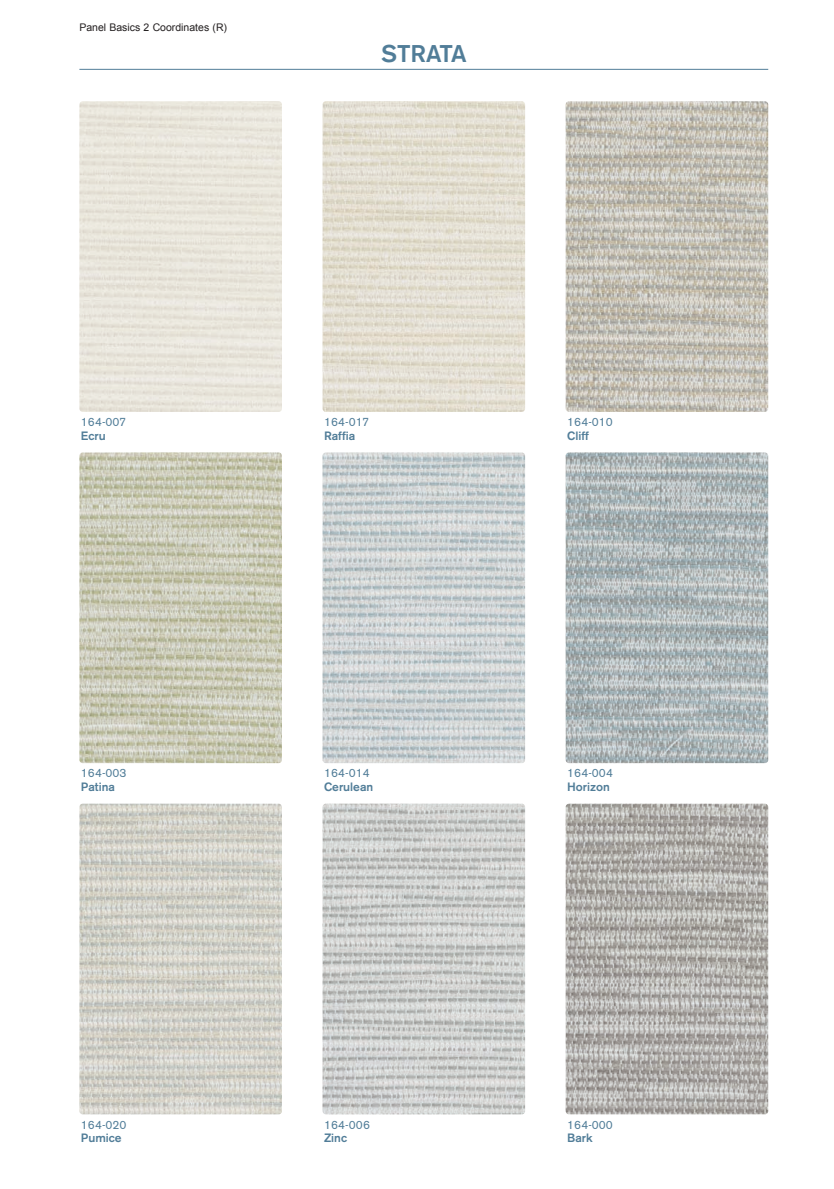
<style>
.page{position:relative;width:834px;height:1189px;background:#fff}
.page>*{position:absolute;margin:0;border:0;box-sizing:border-box;transform-origin:0 0}
.t1{font:500 24px "Akzidenz Grotesk BE";color:#517d98}
.t2{font:12px "Akzidenz Grotesk BE";color:#517d98}
.t3{font:500 12px "Akzidenz Grotesk BE";color:#517d98}
.t4{font:10.5px "Arial";color:#231f20}
</style>
<div class="page">
<img style="left:79px;top:101px;width:203px;height:311px">
<img style="left:322px;top:101px;width:203px;height:311px">
<img style="left:565px;top:101px;width:203px;height:311px">
<hr style="left:79px;top:69px;width:689px;height:1px;background:#517d98">
<img style="left:79px;top:452px;width:203px;height:311px">
<img style="left:322px;top:452px;width:203px;height:311px">
<img style="left:565px;top:452px;width:203px;height:311px">
<img style="left:79px;top:803px;width:203px;height:311px">
<img style="left:322px;top:803px;width:203px;height:311px">
<img style="left:565px;top:803px;width:203px;height:311px">
<p class="t4" style="left:79px;top:21px;width:149px">Panel Basics 2 Coordinates (R)</p>
<h1 class="t1" style="left:381px;top:45px;width:87px">STRATA</h1>
<p class="t2" style="left:81px;top:417px;width:47px">164-007</p>
<p class="t3" style="left:81px;top:431px;width:26px">Ecru</p>
<p class="t2" style="left:324px;top:417px;width:47px">164-017</p>
<p class="t3" style="left:324px;top:431px;width:33px">Raffia</p>
<p class="t2" style="left:567px;top:417px;width:47px">164-010</p>
<p class="t3" style="left:567px;top:431px;width:23px">Cliff</p>
<p class="t2" style="left:81px;top:768px;width:47px">164-003</p>
<p class="t3" style="left:81px;top:782px;width:36px">Patina</p>
<p class="t2" style="left:324px;top:768px;width:47px">164-014</p>
<p class="t3" style="left:324px;top:782px;width:51px">Cerulean</p>
<p class="t2" style="left:567px;top:768px;width:47px">164-004</p>
<p class="t3" style="left:567px;top:782px;width:44px">Horizon</p>
<p class="t2" style="left:81px;top:1119px;width:47px">164-020</p>
<p class="t3" style="left:81px;top:1133px;width:42px">Pumice</p>
<p class="t2" style="left:324px;top:1119px;width:47px">164-006</p>
<p class="t3" style="left:324px;top:1133px;width:24px">Zinc</p>
<p class="t2" style="left:567px;top:1119px;width:47px">164-000</p>
<p class="t3" style="left:567px;top:1133px;width:27px">Bark</p>
</div>
